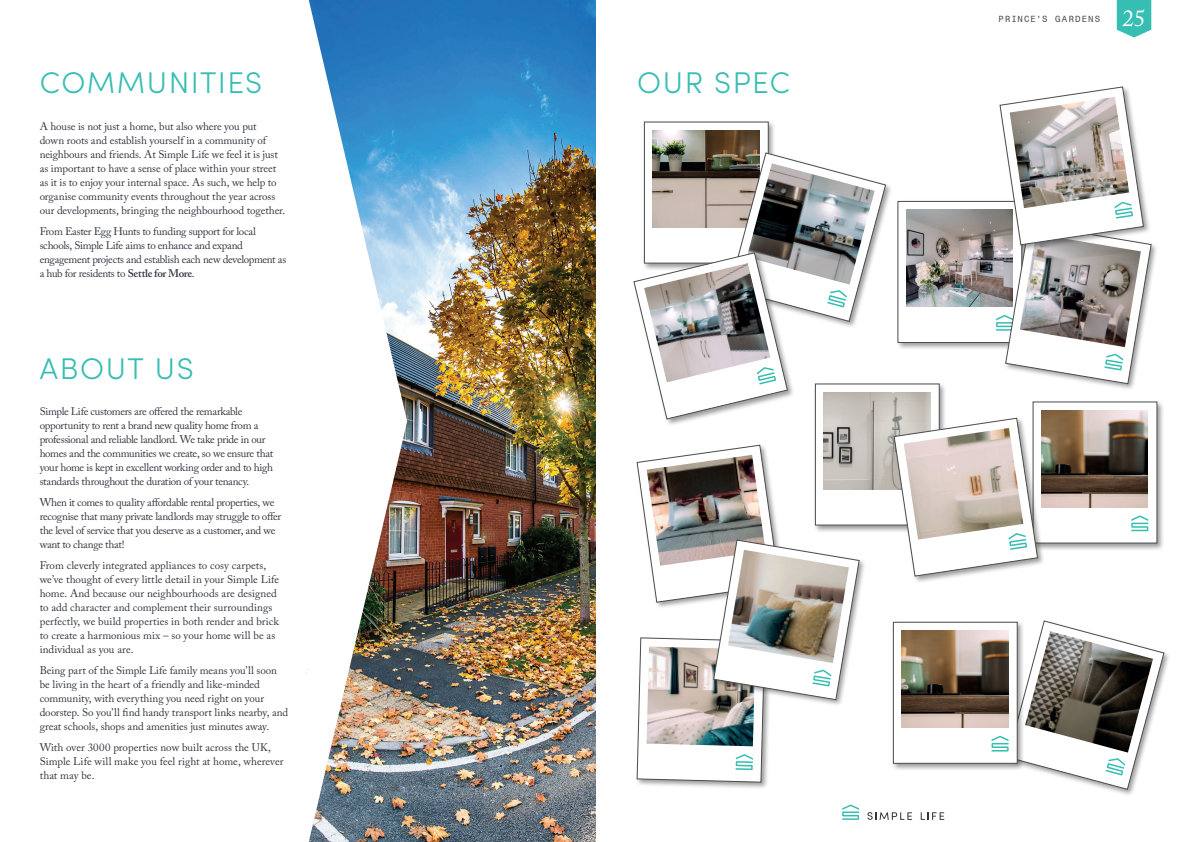
<style>
.page{position:relative;width:1191px;height:842px;background:#fff}
.page>*{position:absolute;margin:0;border:0;box-sizing:border-box;transform-origin:0 0}
.t1{font:300 30px "Sofia Pro";letter-spacing:.05em;color:#36beb3}
.t2{font:23px "Adobe Caslon Pro";color:#fff}
.t3{font:11px/14px "Adobe Caslon Pro";letter-spacing:-.01em;color:#323640}
.t4{font:11px/14px "Adobe Caslon Pro";letter-spacing:-.03em;color:#323640}
.t5{font:9px "Monospace 821 BT";letter-spacing:.125em;color:#4b4c4d}
.s1{font-weight:600}
</style>
<div class="page">
<svg style="left:1116px;top:0;width:35px;height:38px"></svg>
<svg style="left:842px;top:804px;width:17px;height:16px"></svg>
<svg style="left:867px;top:812px;width:45px;height:8px"></svg>
<svg style="left:920px;top:812px;width:24px;height:8px"></svg>
<img style="left:407px;top:0;width:188px;height:842px">
<div style="left:896px;top:199px;width:133px;height:151px;background:#231f20;opacity:.45"></div>
<div style="left:897px;top:201px;width:125px;height:142px;background:#fff;border:1px solid #4b4c4d"></div>
<img style="left:906px;top:210px;width:90px;height:97px">
<div style="left:642px;top:120px;width:134px;height:151px;background:#231f20;opacity:.45"></div>
<div style="left:644px;top:122px;width:124px;height:141px;background:#fff"></div>
<img style="left:653px;top:130px;width:106px;height:23px">
<div style="left:1004px;top:222px;width:154px;height:169px;background:#231f20;opacity:.45"></div>
<div style="left:635px;top:636px;width:137px;height:154px;background:#231f20;opacity:.45"></div>
<div style="left:1031px;top:400px;width:133px;height:151px;background:#231f20;opacity:.45"></div>
<div style="left:1033px;top:402px;width:124px;height:141px;background:#fff"></div>
<img style="left:1041px;top:410px;width:107px;height:97px">
<svg style="left:1131px;top:515px;width:17px;height:16px"></svg>
<div style="left:813px;top:382px;width:134px;height:151px;background:#231f20;opacity:.45"></div>
<div style="left:815px;top:384px;width:124px;height:141px;background:#fff"></div>
<img style="left:824px;top:392px;width:106px;height:97px">
<div style="left:728px;top:151px;width:165px;height:178px;background:#231f20;opacity:.45"></div>
<div style="left:632px;top:251px;width:163px;height:175px;background:#231f20;opacity:.45"></div>
<svg style="left:633px;top:153px;width:253px;height:266px"></svg>
<div style="left:1006px;top:619px;width:165px;height:178px;background:#231f20;opacity:.45"></div>
<div style="left:891px;top:620px;width:134px;height:151px;background:#231f20;opacity:.45"></div>
<div style="left:893px;top:622px;width:124px;height:141px;background:#fff;border:1px solid #4b4c4d"></div>
<img style="left:902px;top:631px;width:89px;height:97px">
<svg style="left:991px;top:621px;width:173px;height:169px"></svg>
<div style="left:892px;top:417px;width:152px;height:167px;background:#231f20;opacity:.45"></div>
<svg style="left:894px;top:418px;width:143px;height:158px"></svg>
<div style="left:712px;top:538px;width:154px;height:169px;background:#231f20;opacity:.45"></div>
<img style="left:637px;top:445px;width:222px;height:337px">
<svg style="left:996px;top:87px;width:155px;height:297px"></svg>
<img style="left:308px;top:0;width:99px;height:842px">
<svg style="left:306px;top:67px;width:78px;height:662px"></svg>
<h1 class="t1" style="left:40px;top:61px;width:224px">COMMUNITIES</h1>
<h1 class="t1" style="left:637px;top:61px;width:154px">OUR SPEC</h1>
<p class="t3" style="left:40px;top:119px;width:247px">A house is not just a home, but also where you put<br>down roots and establish yourself in a community of neighbours and friends. At Simple Life we feel it is just as important to have a sense of place within your street as it is to enjoy your internal space. As such, we help to organise community events throughout the year across our developments, bringing the neighbourhood together.</p>
<p class="t4" style="left:40px;top:224px;width:248px">From Easter Egg Hunts to funding support for local schools, Simple Life aims to enhance and expand engagement projects and establish each new development as a hub for residents to <span class="s1">Settle for More</span>.</p>
<h1 class="t1" style="left:40px;top:347px;width:155px">ABOUT US</h1>
<p class="t4" style="left:40px;top:404px;width:235px">Simple Life customers are offered the remarkable opportunity to rent a brand new quality home from a professional and reliable landlord. We take pride in our homes and the communities we create, so we ensure that your home is kept in excellent working order and to high standards throughout the duration of your tenancy.</p>
<p class="t4" style="left:40px;top:495px;width:243px">When it comes to quality affordable rental properties, we recognise that many private landlords may struggle to offer the level of service that you deserve as a customer, and we want to change that!</p>
<p class="t3" style="left:40px;top:558px;width:241px">From cleverly integrated appliances to cosy carpets, we’ve thought of every little detail in your Simple Life home. And because our neighbourhoods are designed to add character and complement their surroundings perfectly, we build properties in both render and brick to create a harmonious mix – so your home will be as individual as you are.</p>
<p class="t3" style="left:40px;top:663px;width:250px">Being part of the Simple Life family means you’ll soon be living in the heart of a friendly and like-minded community, with everything you need right on your doorstep. So you’ll find handy transport links nearby, and great schools, shops and amenities just minutes away.</p>
<p class="t3" style="left:40px;top:740px;width:245px">With over 3000 properties now built across the UK,<br>Simple Life will make you feel right at home, wherever that may be.</p>
<p class="t5" style="left:998px;top:13px;width:103px">PRINCE’S GARDENS</p>
<h2 class="t2" style="left:1122px;top:5px;width:24px">25</h2>
</div>
